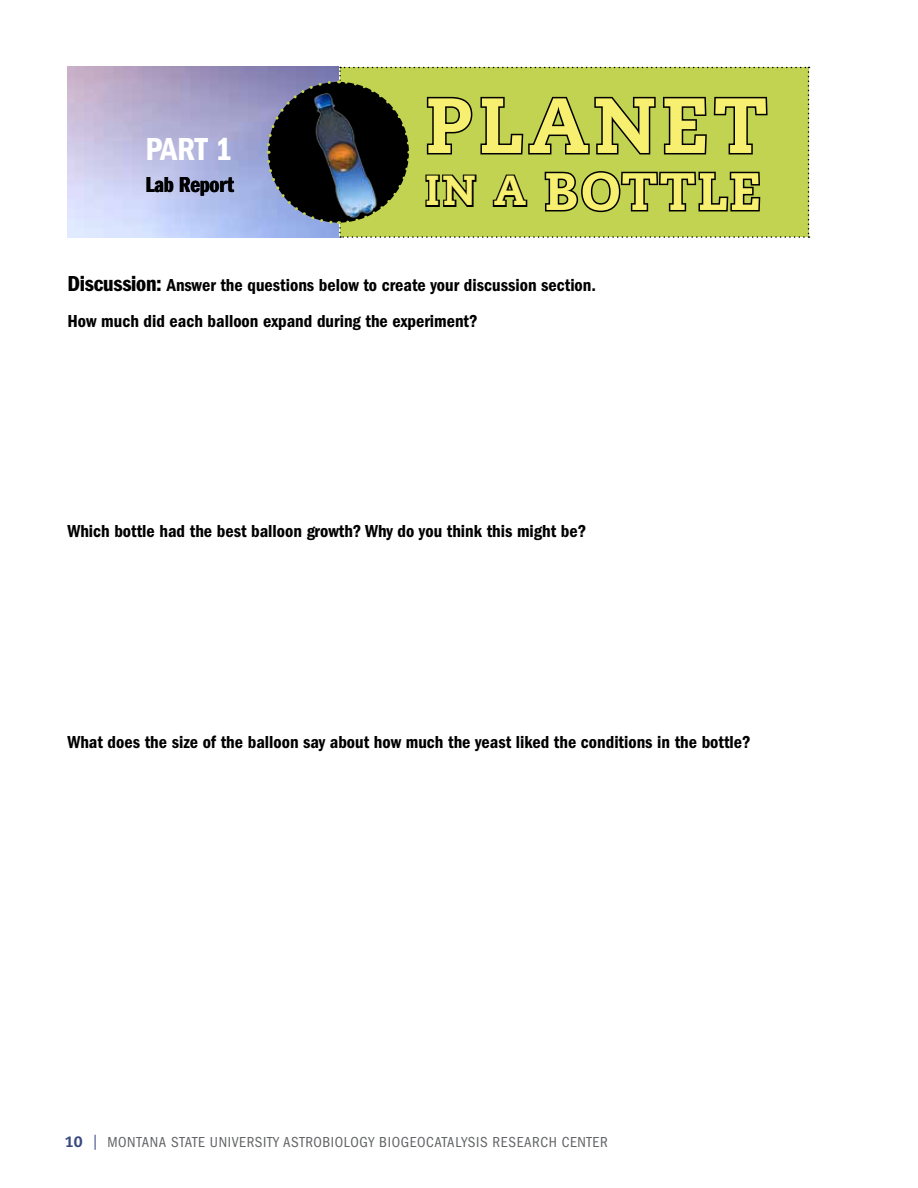
<style>
.page{position:relative;width:918px;height:1188px;background:#fff}
.page>*{position:absolute;margin:0;border:0;box-sizing:border-box;transform-origin:0 0}
.t1{font:800 78px "Caecilia LT Std";letter-spacing:.07em;color:#f7ef6f}
.t2{font:800 52.5px "Caecilia LT Std";letter-spacing:.04em;color:#f7ef6f}
.t3{font:33px "ITC Franklin Gothic Std Dm Cd";color:#fff}
.t4{font:22.5px "ITC Franklin Gothic Std Dm Cp";letter-spacing:-.01em;color:#000;scale:1.14 1}
.t5{font:18px/35.1px "ITC Franklin Gothic Std Dm Cd";color:#000}
.t6{font:condensed 15px "ITC Franklin Gothic Std";letter-spacing:.04em;color:#636466}
.s1{font-size:42px}
.s2{font-family:"ITC Franklin Gothic Std Dm Cp";font-size:22.5px}
.s3{font-family:"Caecilia LT Std";font-weight:800;font-stretch:normal;color:#394880}
.s4{color:#394880}
</style>
<div class="page">
<svg style="left:265px;top:67px;width:544px;height:171px;background:#8e9947"></svg>
<h3 class="t3" style="left:146px;top:130px;width:88px">PART 1</h3>
<p class="t4" style="left:146px;top:172px;width:79px">Lab Report</p>
<h1 class="t1" style="left:425px;top:77px;width:344px">PLANET</h1>
<h2 class="t2" style="left:425px;top:159px;width:337px"><span class="s1">IN A</span> BOTTLE</h2>
<p class="t5" style="left:67px;top:268px;width:530px"><span class="s2">Discussion:</span> Answer the questions below to create your discussion section.<br>How much did each balloon expand during the experiment?</p>
<p class="t5" style="left:68px;top:514px;width:520px">Which bottle had the best balloon growth? Why do you think this might be?</p>
<p class="t5" style="left:68px;top:724px;width:685px">What does the size of the balloon say about how much the yeast liked the conditions in the bottle?</p>
<p class="t6" style="left:65px;top:1134px;width:63px"><span class="s3">10</span> <span class="s4">|</span> MONTANA</p>
<p class="t6" style="left:171px;top:1134px;width:16px">STATE</p>
<p class="t6" style="left:210px;top:1134px;width:37px">UNIVERSITY</p>
<p class="t6" style="left:283px;top:1134px;width:9px">ASTROBIOLOGY</p>
<p class="t6" style="left:379px;top:1134px;width:9px">BIOGEOCATALYSIS</p>
<p class="t6" style="left:493px;top:1134px;width:9px">RESEARCH</p>
<p class="t6" style="left:562px;top:1134px;width:9px">CENTER</p>
</div>
